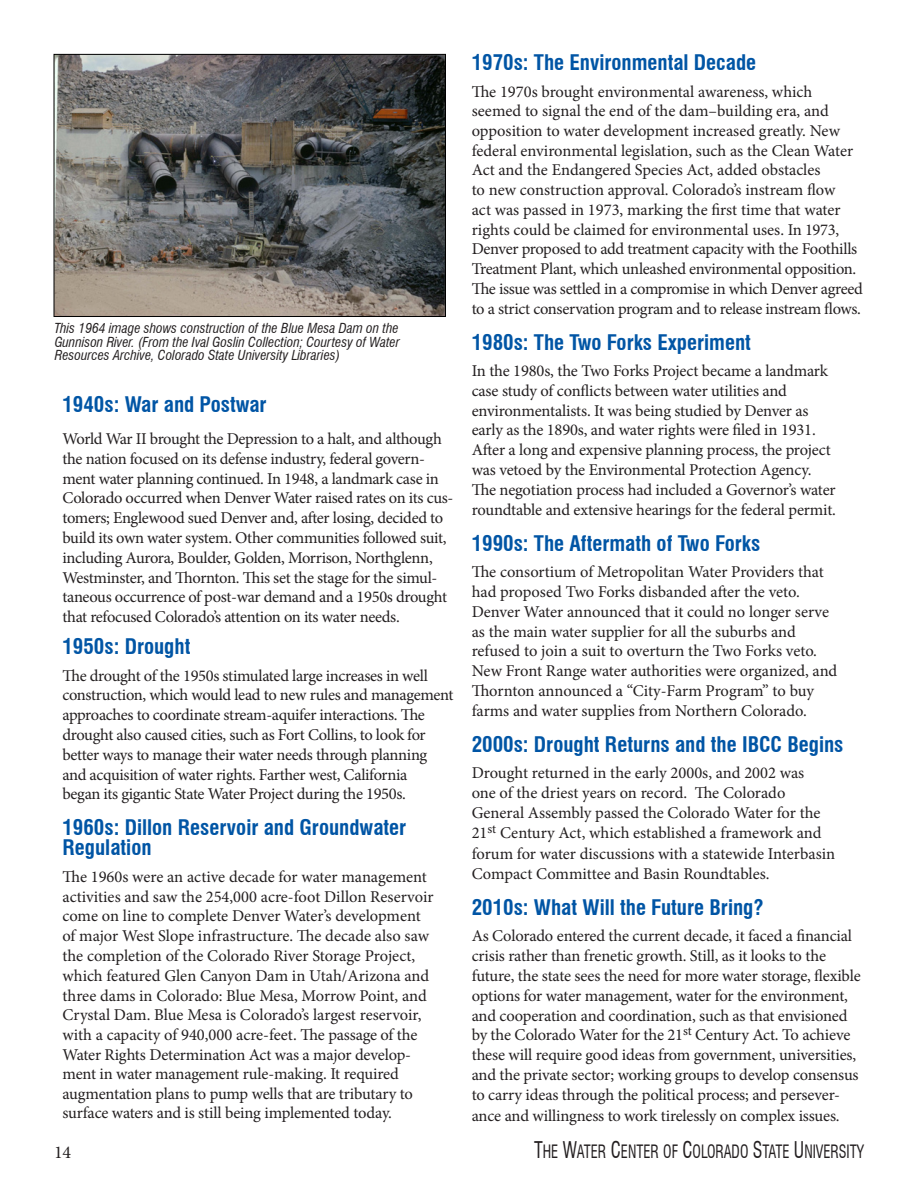
<style>
.page{position:relative;width:918px;height:1188px;background:#fff}
.page>*{position:absolute;margin:0;border:0;box-sizing:border-box;transform-origin:0 0}
.Subheader_1{font:700 condensed 21px/19.8px "Swiss 721 BT";color:#0155a5}
.t1{font:18px "Swiss 721 BT Roman Condensed SC800";color:#231f20;scale:.8 1}
.t2{font:18px "Minion Pro";color:#231f20}
.Content_Text{font:16.5px/19.8px "Minion Pro";letter-spacing:-.01em;color:#231f20}
.Subheader_1-2{font:16.5px/19.8px "Minion Pro";letter-spacing:-.02em;color:#231f20}
.Photo_Caption{font:italic condensed 13.5px/13.5px "Swiss 721 BT";color:#231f20;text-align:justify}
.s1{font-size:22.5px}
</style>
<div class="page">
<img style="left:56px;top:56px;width:388px;height:259px">
<div style="left:54px;top:54px;width:392px;height:263px;border:1px solid #000"></div>
<p class="Photo_Caption" style="left:55px;top:321px;width:347px">This 1964 image shows construction of the Blue Mesa Dam on the Gunnison River. (From the Ival Goslin Collection; Courtesy of Water Resources Archive, Colorado State University Libraries)</p>
<p class="Subheader_1" style="left:62px;top:394px;width:206px">1940s: War and Postwar</p>
<p class="Subheader_1-2" style="left:62px;top:429px;width:393px">World War II brought the Depression to a halt, and although the nation focused on its defense industry, federal govern&shy;ment water planning continued. In 1948, a landmark case in Colorado occurred when Denver Water raised rates on its cus&shy;tomers; Englewood sued Denver and, after losing, decided to build its own water system. Other communities followed suit, including Aurora, Boulder, Golden, Morrison, Northglenn, Westminster, and Thornton. This set the stage for the simul&shy;taneous occurrence of post-war demand and a 1950s drought that refocused Colorado’s attention on its water needs.</p>
<p class="Subheader_1" style="left:62px;top:637px;width:129px">1950s: Drought</p>
<p class="Content_Text" style="left:62px;top:666px;width:393px">The drought of the 1950s stimulated large increases in well construction, which would lead to new rules and management approaches to coordinate stream-aquifer interactions. The drought also caused cities, such as Fort Collins, to look for better ways to manage their water needs through planning and acquisition of water rights. Farther west, California<br>began its gigantic State Water Project during the 1950s.</p>
<p class="Subheader_1" style="left:62px;top:818px;width:345px">1960s: Dillon Reservoir and Groundwater<br>Regulation</p>
<p class="Content_Text" style="left:62px;top:867px;width:373px">The 1960s were an active decade for water management activities and saw the 254,000 acre-foot Dillon Reservoir come on line to complete Denver Water’s development of major West Slope infrastructure. The decade also saw the completion of the Colorado River Storage Project, which featured Glen Canyon Dam in Utah/Arizona and three dams in Colorado: Blue Mesa, Morrow Point, and Crystal Dam. Blue Mesa is Colorado’s largest reservoir, with a capacity of 940,000 acre-feet. The passage of the Water Rights Determination Act was a major develop&shy;ment in water management rule-making. It required augmentation plans to pump wells that are tributary to surface waters and is still being implemented today.</p>
<p class="Subheader_1" style="left:472px;top:52px;width:286px">1970s: The Environmental Decade</p>
<p class="Content_Text" style="left:472px;top:81px;width:393px">The 1970s brought environmental awareness, which seemed to signal the end of the dam–building era, and opposition to water development increased greatly. New federal environmental legislation, such as the Clean Water Act and the Endangered Species Act, added obstacles<br>to new construction approval. Colorado’s instream flow<br>act was passed in 1973, marking the first time that water rights could be claimed for environmental uses. In 1973, Denver proposed to add treatment capacity with the Foothills Treatment Plant, which unleashed environmental opposition.<br>The issue was settled in a compromise in which Denver agreed to a strict conservation program and to release instream flows.</p>
<p class="Subheader_1" style="left:472px;top:332px;width:281px">1980s: The Two Forks Experiment</p>
<p class="Content_Text" style="left:472px;top:361px;width:366px">In the 1980s, the Two Forks Project became a landmark case study of conflicts between water utilities and environmentalists. It was being studied by Denver as early as the 1890s, and water rights were filed in 1931.<br>After a long and expensive planning process, the project was vetoed by the Environmental Protection Agency.<br>The negotiation process had included a Governor’s water roundtable and extensive hearings for the federal permit.</p>
<p class="Subheader_1" style="left:472px;top:533px;width:290px">1990s: The Aftermath of Two Forks</p>
<p class="Content_Text" style="left:472px;top:562px;width:367px">The consortium of Metropolitan Water Providers that had proposed Two Forks disbanded after the veto.<br>Denver Water announced that it could no longer serve as the main water supplier for all the suburbs and refused to join a suit to overturn the Two Forks veto.<br>New Front Range water authorities were organized, and Thornton announced a “City-Farm Program” to buy farms and water supplies from Northern Colorado.</p>
<p class="Subheader_1" style="left:472px;top:734px;width:373px">2000s: Drought Returns and the IBCC Begins</p>
<p class="Content_Text" style="left:472px;top:763px;width:365px">Drought returned in the early 2000s, and 2002 was<br>one of the driest years on record. The Colorado General Assembly passed the Colorado Water for the 21<sup>st</sup> Century Act, which established a framework and forum for water discussions with a statewide Interbasin Compact Committee and Basin Roundtables.</p>
<p class="Subheader_1" style="left:472px;top:897px;width:294px">2010s: What Will the Future Bring?</p>
<p class="Content_Text" style="left:472px;top:926px;width:390px">As Colorado entered the current decade, it faced a financial crisis rather than frenetic growth. Still, as it looks to the future, the state sees the need for more water storage, flexible options for water management, water for the environment, and cooperation and coordination, such as that envisioned by the Colorado Water for the 21<sup>st</sup> Century Act. To achieve these will require good ideas from government, universities, and the private sector; working groups to develop consensus to carry ideas through the political process; and persever&shy;ance and willingness to work tirelessly on complex issues.</p>
<p class="t2" style="left:54px;top:1140px;width:19px">14</p>
<p class="t1" style="left:534px;top:1141px;width:414px"><span class="s1">T</span>HE <span class="s1">W</span>ATER <span class="s1">C</span>ENTER OF <span class="s1">C</span>OLORADO <span class="s1">S</span>TATE <span class="s1">U</span>NIVERSITY</p>
</div>
